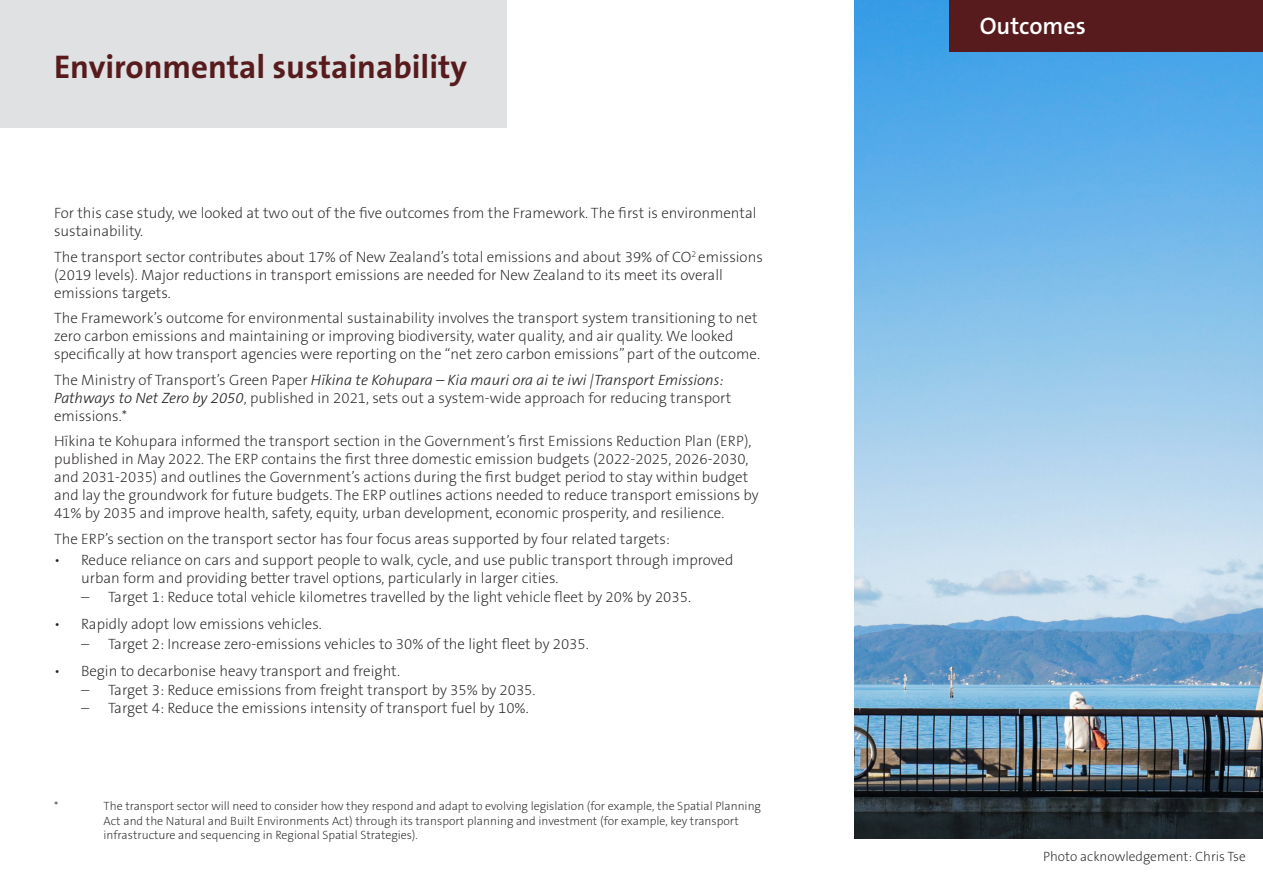
<style>
.page{position:relative;width:1263px;height:893px;background:#fff}
.page>*{position:absolute;margin:0;border:0;box-sizing:border-box;transform-origin:0 0}
.t1{font:700 33px "The Sans OT7";color:#571b1d}
.t2{font:600 24px "The Sans OT6";color:#fff}
.body_text{font:200 15px/18px "The Sans OT2";color:#231f20}
.pre_bullet{font:200 15px "The Sans OT2";color:#231f20}
.table_body{font:200 13.5px "The Sans OT2";color:#231f20}
.footnote{font:200 12px/14.4px "The Sans OT2";color:#231f20}
.s1{font-family:"The Sans OT3";font-weight:300;font-style:italic}
</style>
<div class="page">
<img style="left:854px;top:0;width:409px;height:839px">
<div style="left:0;top:0;width:507px;height:127px;background:#e0e1e3"></div>
<div style="left:949px;top:0;width:314px;height:51px;background:#571b1d"></div>
<p class="t1" style="left:54px;top:46px;width:414px">Environmental sustainability</p>
<p class="body_text" style="left:54px;top:204px;width:704px">For this case study, we looked at two out of the five outcomes from the Framework. The first is environmental sustainability.</p>
<p class="body_text" style="left:54px;top:248px;width:710px">The transport sector contributes about 17% of New Zealand’s total emissions and about 39% of CO<sup>2</sup> emissions (2019 levels). Major reductions in transport emissions are needed for New Zealand to its meet its overall emissions targets.</p>
<p class="body_text" style="left:54px;top:309px;width:707px">The Framework’s outcome for environmental sustainability involves the transport system transitioning to net zero carbon emissions and maintaining or improving biodiversity, water quality, and air quality. We looked specifically at how transport agencies were reporting on the “net zero carbon emissions” part of the outcome.</p>
<p class="body_text" style="left:54px;top:371px;width:679px">The Ministry of Transport’s Green Paper <span class="s1">Hīkina te Kohupara – Kia mauri ora ai te iwi |Transport Emissions:<br>Pathways to Net Zero by 2050</span>, published in 2021, sets out a system-wide approach for reducing transport emissions.*</p>
<p class="body_text" style="left:54px;top:432px;width:706px">Hīkina te Kohupara informed the transport section in the Government’s first Emissions Reduction Plan (ERP), published in May 2022. The ERP contains the first three domestic emission budgets (2022-2025, 2026-2030, and 2031-2035) and outlines the Government’s actions during the first budget period to stay within budget and lay the groundwork for future budgets. The ERP outlines actions needed to reduce transport emissions by 41% by 2035 and improve health, safety, equity, urban development, economic prosperity, and resilience.</p>
<p class="pre_bullet" style="left:54px;top:529px;width:617px">The ERP’s section on the transport sector has four focus areas supported by four related targets:</p>
<p class="body_text" style="left:81px;top:551px;width:654px;text-indent:-27px">• Reduce reliance on cars and support people to walk, cycle, and use public transport through improved urban form and providing better travel options, particularly in larger cities.</p>
<p class="body_text" style="left:81px;top:588px;width:611px">– Target 1: Reduce total vehicle kilometres travelled by the light vehicle fleet by 20% by 2035.</p>
<p class="body_text" style="left:54px;top:615px;width:269px">• Rapidly adopt low emissions vehicles.</p>
<p class="body_text" style="left:81px;top:635px;width:509px">– Target 2: Increase zero-emissions vehicles to 30% of the light fleet by 2035.</p>
<p class="body_text" style="left:54px;top:662px;width:348px">• Begin to decarbonise heavy transport and freight.</p>
<p class="body_text" style="left:81px;top:681px;width:456px">– Target 3: Reduce emissions from freight transport by 35% by 2035.</p>
<p class="body_text" style="left:81px;top:699px;width:449px">– Target 4: Reduce the emissions intensity of transport fuel by 10%.</p>
<p class="footnote" style="left:54px;top:799px;width:6px">*</p>
<p class="footnote" style="left:104px;top:799px;width:659px">The transport sector will need to consider how they respond and adapt to evolving legislation (for example, the Spatial Planning<br>Act and the Natural and Built Environments Act) through its transport planning and investment (for example, key transport infrastructure and sequencing in Regional Spatial Strategies).</p>
<p class="t2" style="left:980px;top:11px;width:108px">Outcomes</p>
<p class="table_body" style="left:1043px;top:848px;width:204px">Photo acknowledgement: Chris Tse</p>
</div>
